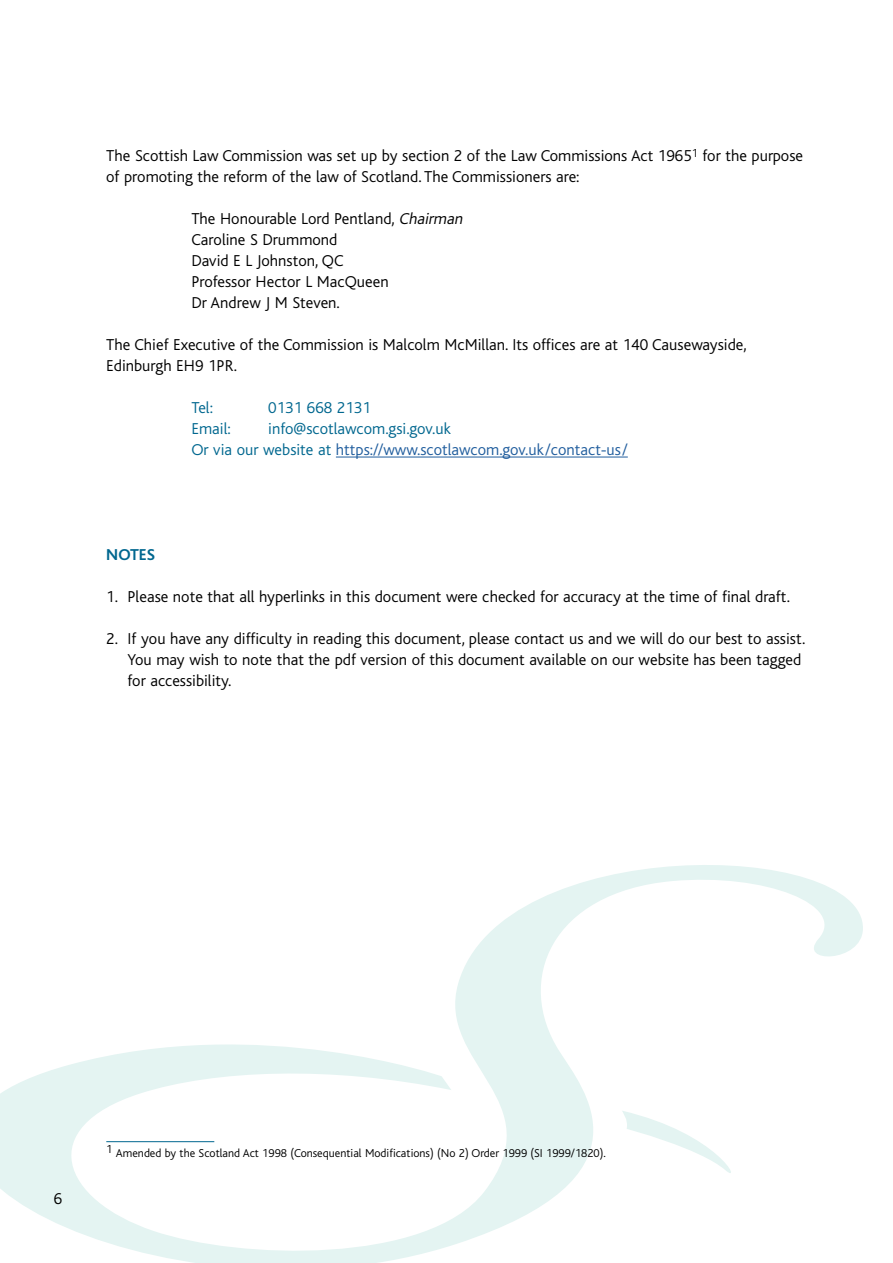
<style>
.page{position:relative;width:893px;height:1263px;background:#fff}
.page>*{position:absolute;margin:0;border:0;box-sizing:border-box;transform-origin:0 0}
.BODY_TXT{font:300 16.5px/21px "Bliss";color:#000}
.BODY_TXT-2{font:300 16.5px "Bliss";color:#215e9e}
.BODY_TXT-3{font:300 16.5px "Bliss";color:#00678f}
.BODY_TXT-4{font:700 16.5px "Bliss";color:#00678f}
.FOOTNOTES{font:300 12px "Bliss";color:#000}
.s1{font-style:italic}
.s2{color:#00678f}
</style>
<div class="page">
<svg style="left:0;top:865px;width:863px;height:398px"></svg>
<svg style="left:622px;top:1110px;width:122px;height:76px"></svg>
<hr style="left:336px;top:457px;width:292px;height:1px;background:#215e9e">
<hr style="left:106px;top:1141px;width:108px;height:1px;background:#00678f">
<p class="BODY_TXT" style="left:106px;top:145px;width:698px">The Scottish Law Commission was set up by section 2 of the Law Commissions Act 1965<sup>1</sup> for the purpose of promoting the reform of the law of Scotland. The Commissioners are:</p>
<p class="BODY_TXT" style="left:191px;top:208px;width:276px">The Honourable Lord Pentland, <span class="s1">Chairman</span></p>
<p class="BODY_TXT" style="left:191px;top:229px;width:148px">Caroline S Drummond</p>
<p class="BODY_TXT" style="left:191px;top:250px;width:154px">David E L Johnston, QC</p>
<p class="BODY_TXT" style="left:191px;top:271px;width:199px">Professor Hector L MacQueen</p>
<p class="BODY_TXT" style="left:191px;top:292px;width:150px">Dr Andrew J M Steven.</p>
<p class="BODY_TXT" style="left:106px;top:334px;width:642px">The Chief Executive of the Commission is Malcolm McMillan. Its offices are at 140 Causewayside,<br>Edinburgh EH9 1PR.</p>
<p class="BODY_TXT-3" style="left:191px;top:398px;width:23px">Tel:</p>
<p class="BODY_TXT-3" style="left:268px;top:398px;width:104px">0131 668 2131</p>
<p class="BODY_TXT-3" style="left:191px;top:419px;width:41px">Email:</p>
<p class="BODY_TXT-3" style="left:268px;top:419px;width:184px">info@scotlawcom.gsi.gov.uk</p>
<p class="BODY_TXT-2" style="left:191px;top:440px;width:438px"><span class="s2">Or via our website at</span> https://www.scotlawcom.gov.uk/contact-us/</p>
<p class="BODY_TXT-4" style="left:106px;top:546px;width:50px">NOTES</p>
<p class="BODY_TXT" style="left:106px;top:586px;width:685px">1. Please note that all hyperlinks in this document were checked for accuracy at the time of final draft.</p>
<p class="BODY_TXT" style="left:128px;top:628px;width:679px;text-indent:-21px">2. If you have any difficulty in reading this document, please contact us and we will do our best to assist.<br>You may wish to note that the pdf version of this document available on our website has been tagged for accessibility.</p>
<p class="BODY_TXT" style="left:54px;top:1188px;width:10px">6</p>
<p class="FOOTNOTES" style="left:106px;top:1146px;width:501px">1 Amended by the Scotland Act 1998 (Consequential Modifications) (No 2) Order 1999 (SI 1999/1820).</p>
</div>
